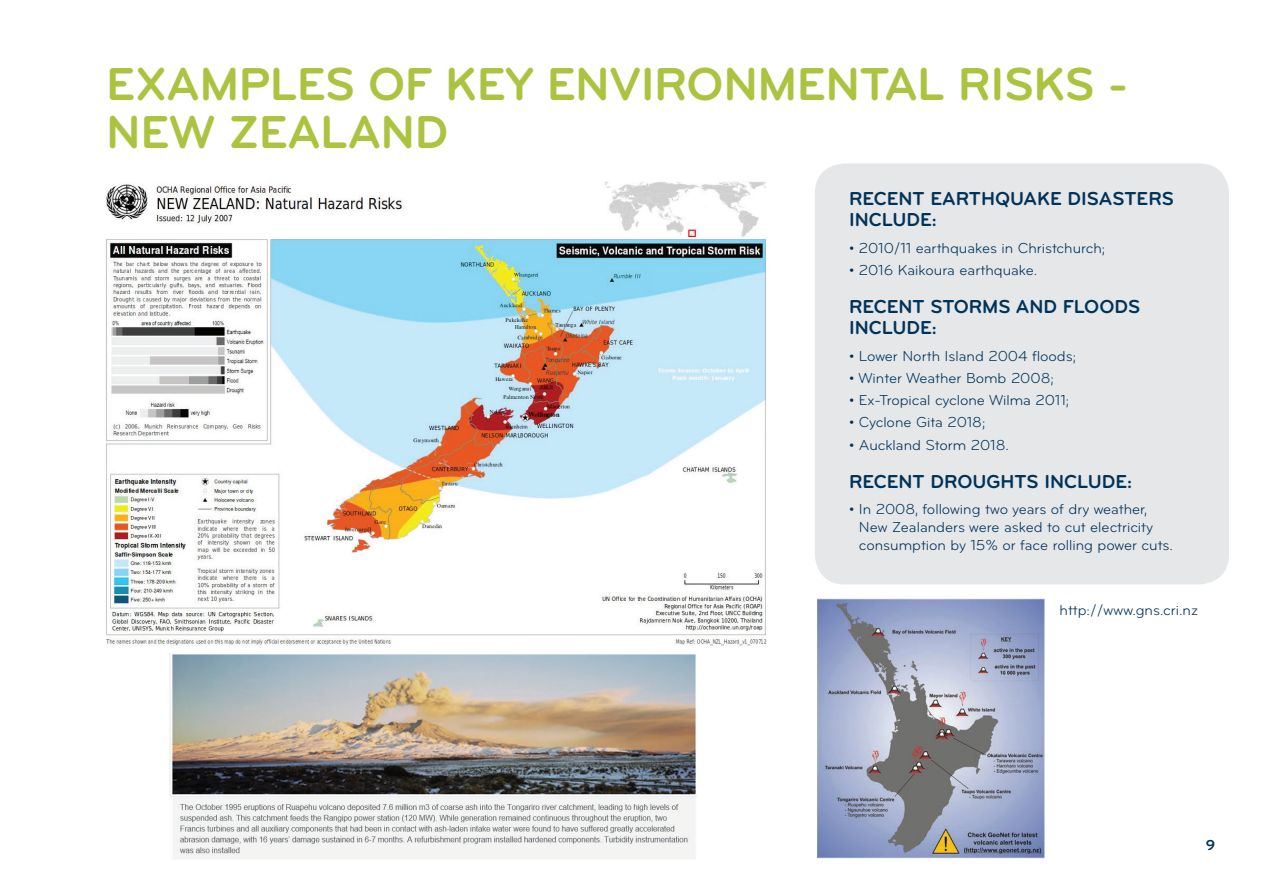
<style>
.page{position:relative;width:1263px;height:893px;background:#fff}
.page>*{position:absolute;margin:0;border:0;box-sizing:border-box;transform-origin:0 0}
.t1{font:700 48px/48px "Bryant Pro";letter-spacing:-.01em;color:#abc33f}
.t2{font:700 19.5px/21px "Bryant Pro";color:#00335a}
.t3{font:15px/18px "Bryant Pro";color:#00335a}
.t4{font:700 15px "Bryant Pro";color:#00335a}
</style>
<div class="page">
<div style="left:815px;top:163px;width:414px;height:421px;background:#e6e7e9;border-radius:30px"></div>
<img style="left:106px;top:181px;width:661px;height:465px">
<img style="left:818px;top:599px;width:226px;height:259px">
<img style="left:170px;top:653px;width:527px;height:206px">
<h1 class="t1" style="left:106px;top:60px;width:1024px">EXAMPLES OF KEY ENVIRONMENTAL RISKS -<br>NEW ZEALAND</h1>
<h2 class="t2" style="left:849px;top:188px;width:326px">RECENT EARTHQUAKE DISASTERS<br>INCLUDE:</h2>
<p class="t3" style="left:849px;top:239px;width:258px">• 2010/11 earthquakes in Christchurch;</p>
<p class="t3" style="left:849px;top:261px;width:190px">• 2016 Kaikoura earthquake.</p>
<h2 class="t2" style="left:849px;top:296px;width:293px">RECENT STORMS AND FLOODS<br>INCLUDE:</h2>
<p class="t3" style="left:849px;top:347px;width:229px">• Lower North Island 2004 floods;</p>
<p class="t3" style="left:849px;top:369px;width:206px">• Winter Weather Bomb 2008;</p>
<p class="t3" style="left:849px;top:391px;width:222px">• Ex-Tropical cyclone Wilma 2011;</p>
<p class="t3" style="left:849px;top:413px;width:138px">• Cyclone Gita 2018;</p>
<p class="t3" style="left:849px;top:436px;width:161px">• Auckland Storm 2018.</p>
<h2 class="t2" style="left:849px;top:471px;width:285px">RECENT DROUGHTS INCLUDE:</h2>
<p class="t3" style="left:859px;top:500px;width:316px;text-indent:-10px">• In 2008, following two years of dry weather,<br>New Zealanders were asked to cut electricity consumption by 15% or face rolling power cuts.</p>
<p class="t3" style="left:1059px;top:601px;width:140px">http://www.gns.cri.nz</p>
<p class="t4" style="left:1206px;top:836px;width:11px">9</p>
</div>
